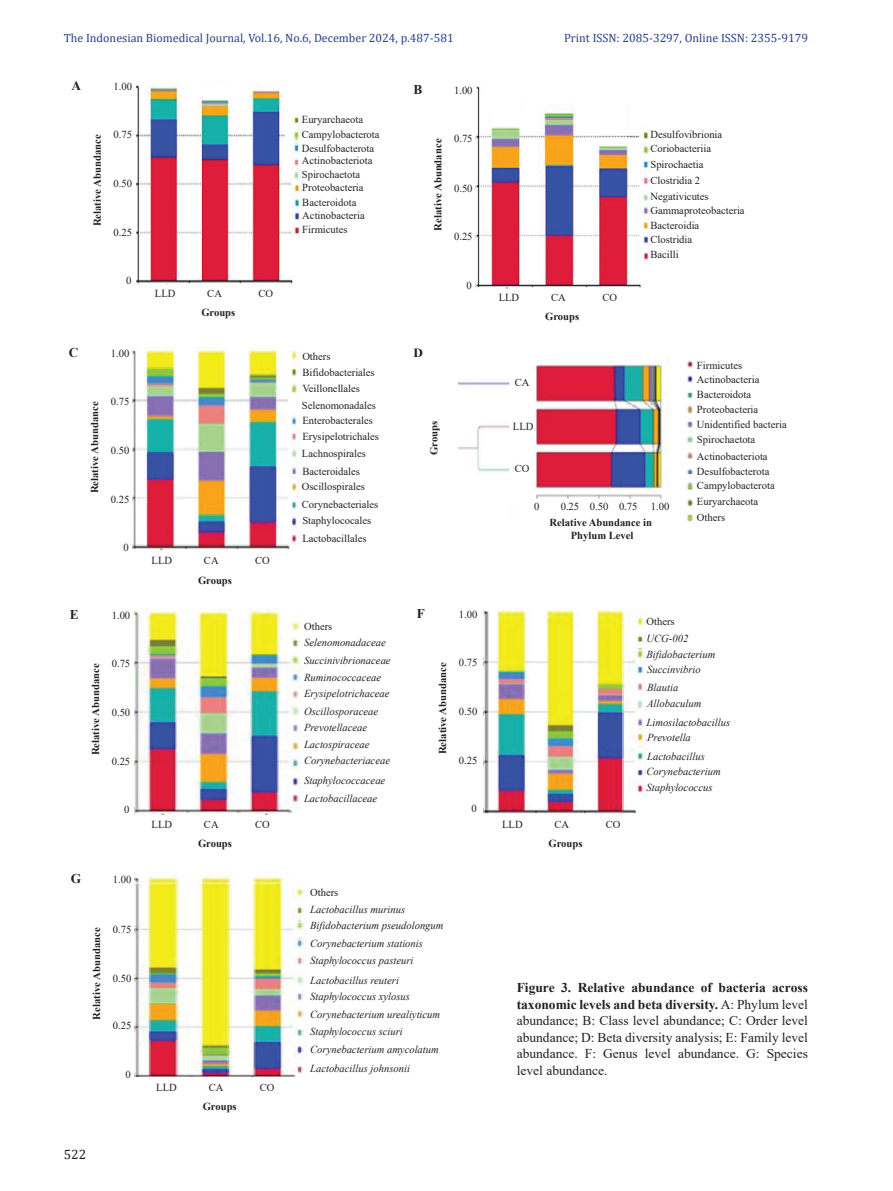
<style>
.page{position:relative;width:893px;height:1191px;background:#fff}
.page>*{position:absolute;margin:0;border:0;box-sizing:border-box;transform-origin:0 0}
.Figure_Legend{font:13.5px/16.5px "Times New Roman";color:#231f20;text-align:justify}
.t1{font:13.5px "Cambria";color:#231f20}
.t2{font:700 13.35px "Times New Roman";color:#231f20}
.t3{font:700 12.45px "Times New Roman";color:#231f20;scale:1.06 1}
.t4{font:12px "Cambria";color:#253f8e}
.t5{font:10.65px/16.4px "Times New Roman";color:#231f20}
.t6{font:italic 10.65px/16.5px "Times New Roman";color:#231f20}
.t7{font:700 10.65px/16.5px "Times New Roman";color:#231f20}
.s1{font-weight:400}
.s2{font-style:normal}
.s3{font-weight:700}
</style>
<div class="page">
<img style="left:136px;top:82px;width:164px;height:206px">
<img style="left:475px;top:86px;width:174px;height:206px">
<div style="left:573px;top:70px;width:23px;height:23px;background:#fff"></div>
<img style="left:132px;top:347px;width:167px;height:205px">
<img style="left:458px;top:364px;width:212px;height:135px">
<div style="left:431px;top:352px;width:94px;height:27px;background:#fff"></div>
<div style="left:510px;top:372px;width:20px;height:20px;background:#fff"></div>
<div style="left:510px;top:407px;width:24px;height:35px;background:#fff"></div>
<div style="left:510px;top:463px;width:20px;height:26px;background:#fff"></div>
<div style="left:441px;top:493px;width:69px;height:33px;background:#fff"></div>
<img style="left:685px;top:360px;width:9px;height:162px">
<img style="left:134px;top:609px;width:167px;height:205px">
<img style="left:483px;top:609px;width:163px;height:205px">
<img style="left:134px;top:873px;width:173px;height:203px">
<p class="t4" style="left:64px;top:31px;width:391px">The Indonesian Biomedical Journal, Vol.16, No.6, December 2024, p.487-581</p>
<p class="t4" style="left:564px;top:31px;width:245px">Print ISSN: 2085-3297, Online ISSN: 2355-9179</p>
<p class="t2" style="left:72px;top:76px;width:11px">A</p>
<p class="t5" style="left:114px;top:78px;width:20px">1.00</p>
<p class="t2" style="left:413px;top:80px;width:10px">B</p>
<p class="t5" style="left:454px;top:82px;width:20px">1.00</p>
<p class="t7" style="left:89px;top:226px;width:93px;rotate:-90deg">Relative Abundance</p>
<p class="t5" style="left:114px;top:126px;width:20px">0.75</p>
<p class="t5" style="left:114px;top:175px;width:20px">0.50</p>
<p class="t5" style="left:114px;top:224px;width:20px">0.25</p>
<p class="t5" style="left:126px;top:272px;width:7px">0</p>
<p class="t2" style="left:69px;top:343px;width:11px">C</p>
<p class="t5" style="left:111px;top:345px;width:20px">1.00</p>
<p class="t7" style="left:86px;top:493px;width:93px;rotate:-90deg">Relative Abundance</p>
<p class="t5" style="left:111px;top:393px;width:20px">0.75</p>
<p class="t5" style="left:111px;top:442px;width:20px">0.50</p>
<p class="t5" style="left:111px;top:491px;width:20px">0.25</p>
<p class="t5" style="left:123px;top:539px;width:7px">0</p>
<p class="t2" style="left:70px;top:605px;width:10px">E</p>
<p class="t5" style="left:112px;top:607px;width:20px">1.00</p>
<p class="t7" style="left:87px;top:755px;width:93px;rotate:-90deg">Relative Abundance</p>
<p class="t5" style="left:112px;top:655px;width:20px">0.75</p>
<p class="t5" style="left:112px;top:704px;width:20px">0.50</p>
<p class="t5" style="left:112px;top:753px;width:20px">0.25</p>
<p class="t5" style="left:124px;top:801px;width:7px">0</p>
<p class="t2" style="left:71px;top:869px;width:12px">G</p>
<p class="t5" style="left:113px;top:871px;width:20px">1.00</p>
<p class="t7" style="left:88px;top:1019px;width:93px;rotate:-90deg">Relative Abundance</p>
<p class="t5" style="left:113px;top:920px;width:20px">0.75</p>
<p class="t5" style="left:113px;top:969px;width:20px">0.50</p>
<p class="t5" style="left:113px;top:1017px;width:20px">0.25</p>
<p class="t5" style="left:126px;top:1065px;width:7px">0</p>
<p class="t1" style="left:64px;top:1146px;width:24px">522</p>
<p class="t5" style="left:155px;top:284px;width:22px">LLD</p>
<p class="t5" style="left:207px;top:284px;width:16px">CA</p>
<p class="t5" style="left:259px;top:284px;width:16px">CO</p>
<p class="t7" style="left:201px;top:304px;width:35px">Groups</p>
<p class="t5" style="left:152px;top:552px;width:22px">LLD</p>
<p class="t5" style="left:204px;top:552px;width:16px">CA</p>
<p class="t5" style="left:255px;top:552px;width:16px">CO</p>
<p class="t7" style="left:198px;top:571px;width:35px">Groups</p>
<p class="t5" style="left:152px;top:815px;width:22px">LLD</p>
<p class="t5" style="left:204px;top:815px;width:16px">CA</p>
<p class="t5" style="left:255px;top:815px;width:16px">CO</p>
<p class="t7" style="left:198px;top:834px;width:35px">Groups</p>
<p class="t5" style="left:156px;top:1079px;width:22px">LLD</p>
<p class="t5" style="left:209px;top:1079px;width:16px">CA</p>
<p class="t5" style="left:260px;top:1079px;width:16px">CO</p>
<p class="t7" style="left:203px;top:1098px;width:35px">Groups</p>
<p class="t5" style="left:302px;top:111px;width:79px;line-height:15.1px">Euryarchaeota<br>Campylobacterota</p>
<p class="t5" style="left:302px;top:141px;width:74px;line-height:13.2px">Desulfobacterota<br>Actinobacteriota<br>Spirochaetota<br>Proteobacteria</p>
<p class="t5" style="left:302px;top:196px;width:64px;line-height:12.8px">Bacteroidota<br>Actinobacteria</p>
<p class="t5" style="left:302px;top:221px;width:47px">Firmicutes</p>
<p class="t5" style="left:302px;top:348px;width:76px">Others<br>Bifidobacteriales<br>Veillonellales<br>Selenomonadales</p>
<p class="t5" style="left:302px;top:412px;width:79px">Enterobacterales<br>Erysipelotrichales<br>Lachnospirales</p>
<p class="t5" style="left:302px;top:463px;width:65px;line-height:15.3px">Bacteroidales<br>Oscillospirales</p>
<p class="t5" style="left:302px;top:496px;width:78px;line-height:15.9px">Corynebacteriales<br>Staphylococales</p>
<p class="t5" style="left:302px;top:530px;width:66px">Lactobacillales</p>
<p class="t7" style="left:429px;top:231px;width:93px;rotate:-90deg">Relative Abundance</p>
<p class="t5" style="left:454px;top:130px;width:20px">0.75</p>
<p class="t5" style="left:454px;top:179px;width:20px">0.50</p>
<p class="t5" style="left:454px;top:228px;width:20px">0.25</p>
<p class="t5" style="left:467px;top:276px;width:7px">0</p>
<p class="t3" style="left:413px;top:344px;width:11px">D</p>
<p class="t7" style="left:425px;top:455px;width:36px;rotate:-90deg">Groups</p>
<p class="t5" style="left:650px;top:126px;width:73px">Desulfovibrionia</p>
<p class="t5" style="left:650px;top:140px;width:62px">Coriobacteriia</p>
<p class="t5" style="left:650px;top:156px;width:55px">Spirochaetia</p>
<p class="t5" style="left:650px;top:172px;width:51px">Clostridia 2</p>
<p class="t5" style="left:650px;top:188px;width:60px">Negativicutes</p>
<p class="t5" style="left:650px;top:202px;width:96px">Gammaproteobacteria</p>
<p class="t5" style="left:650px;top:217px;width:50px">Bacteroidia</p>
<p class="t5" style="left:650px;top:230px;width:43px">Clostridia</p>
<p class="t5" style="left:499px;top:289px;width:22px">LLD</p>
<p class="t5" style="left:551px;top:289px;width:16px">CA</p>
<p class="t5" style="left:602px;top:289px;width:16px">CO</p>
<p class="t7" style="left:545px;top:308px;width:35px">Groups</p>
<p class="t5" style="left:515px;top:374px;width:16px">CA</p>
<p class="t5" style="left:513px;top:418px;width:22px">LLD</p>
<p class="t5" style="left:515px;top:460px;width:16px">CO</p>
<p class="t5" style="left:650px;top:246px;width:30px">Bacilli</p>
<p class="t5" style="left:534px;top:498px;width:7px">0</p>
<p class="t7" style="left:550px;top:497px;width:121px;text-indent:11px"><span class="s1">0.25 0.50 0.75 1.00<br></span>Relative Abundance in</p>
<p class="t7" style="left:571px;top:527px;width:64px">Phylum Level</p>
<p class="t5" style="left:697px;top:356px;width:47px">Firmicutes</p>
<p class="t5" style="left:697px;top:372px;width:91px;line-height:15px">Actinobacteria<br>Bacteroidota<br>Proteobacteria<br>Unidentified bacteria<br>Spirochaetota</p>
<p class="t5" style="left:697px;top:448px;width:74px;line-height:15.6px">Actinobacteriota<br>Desulfobacterota</p>
<p class="t5" style="left:697px;top:493px;width:63px">Euryarchaeota</p>
<p class="t5" style="left:697px;top:477px;width:79px">Campylobacterota</p>
<p class="t5" style="left:697px;top:509px;width:30px">Others</p>
<p class="t6" style="left:304px;top:618px;width:83px;line-height:16px"><span class="s2">Others<br></span>Selenomonadaceae</p>
<p class="t6" style="left:304px;top:651px;width:88px">Succinivibrionaceae<br>Ruminococcaceae<br>Erysipelotrichaceae</p>
<p class="t6" style="left:304px;top:703px;width:76px">Oscillosporaceae<br>Prevotellaceae<br>Lactospiraceae</p>
<p class="t6" style="left:304px;top:750px;width:87px;line-height:19.8px">Corynebacteriaceae<br>Staphylococcaceae</p>
<p class="t6" style="left:304px;top:790px;width:75px">Lactobacillaceae</p>
<p class="t2" style="left:417px;top:603px;width:10px">F</p>
<p class="t5" style="left:459px;top:605px;width:20px">1.00</p>
<p class="t7" style="left:434px;top:754px;width:93px;rotate:-90deg">Relative Abundance</p>
<p class="t5" style="left:459px;top:654px;width:20px">0.75</p>
<p class="t5" style="left:459px;top:703px;width:20px">0.50</p>
<p class="t5" style="left:459px;top:752px;width:20px">0.25</p>
<p class="t5" style="left:471px;top:800px;width:7px">0</p>
<p class="t6" style="left:310px;top:884px;width:135px"><span class="s2">Others<br></span>Lactobacillus murinus<br>Bifidobacterium pseudolongum</p>
<p class="t6" style="left:310px;top:934px;width:114px;line-height:17.1px">Corynebacterium stationis<br>Staphylococcus pasteuri</p>
<p class="t6" style="left:310px;top:971px;width:101px">Lactobacillus reuteri<br>Staphylococcus xylosus</p>
<p class="t6" style="left:310px;top:1022px;width:94px">Staphylococcus sciuri</p>
<p class="t6" style="left:310px;top:1005px;width:132px">Corynebacterium urealiyticum</p>
<p class="t6" style="left:310px;top:1039px;width:130px;line-height:19px">Corynebacterium amycolatum<br>Lactobacillus johnsonii</p>
<p class="t5" style="left:502px;top:815px;width:22px">LLD</p>
<p class="t5" style="left:554px;top:815px;width:16px">CA</p>
<p class="t5" style="left:606px;top:815px;width:16px">CO</p>
<p class="t7" style="left:548px;top:834px;width:35px">Groups</p>
<p class="t6" style="left:646px;top:613px;width:43px"><span class="s2">Others<br></span>UCG-002</p>
<p class="t6" style="left:646px;top:646px;width:70px;line-height:15.5px">Bifidobacterium<br>Succinvibrio</p>
<p class="t6" style="left:647px;top:678px;width:56px">Blautia<br>Allobaculum</p>
<p class="t6" style="left:646px;top:715px;width:85px;line-height:15.1px">Limosilactobacillus<br>Prevotella</p>
<p class="t6" style="left:646px;top:747px;width:76px;line-height:15.9px">Lactobacillus<br>Corynebacterium<br>Staphylococcus</p>
<p class="Figure_Legend" style="left:517px;top:979px;width:293px"><span class="s3">Figure 3. Relative abundance of bacteria across taxonomic levels and beta diversity.</span> A: Phylum level abundance; B: Class level abundance; C: Order level abundance; D: Beta diversity analysis; E: Family level abundance. F: Genus level abundance. G: Species level abundance.</p>
</div>
